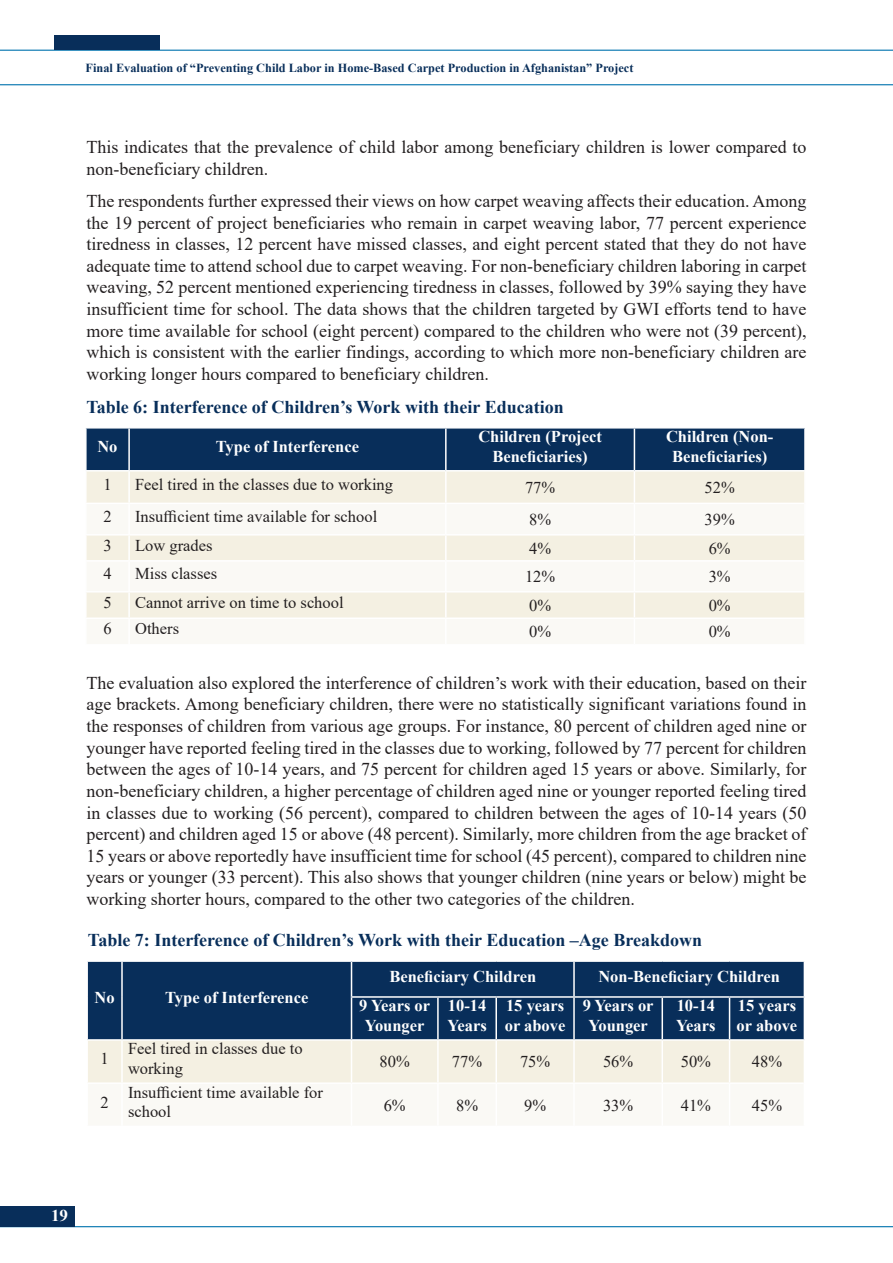
<style>
.page{position:relative;width:893px;height:1263px;background:#fff}
.page>*{position:absolute;margin:0;border:0;box-sizing:border-box;transform-origin:0 0}
.t1{font:18px/21.6px "Times New Roman";color:#231f20;text-align:justify}
.t2{font:700 18px "Times New Roman";color:#082e5a}
.t3{font:16.5px/19.8px "Times New Roman";color:#231f20}
.t4{font:700 16.5px/19.8px "Times New Roman";color:#fff}
.t5{font:700 16.5px "Times New Roman";color:#fff;scale:1.04 1}
.t6{font:700 12.3px "Times New Roman";color:#082e5a}
</style>
<div class="page">
<div style="left:87px;top:429px;width:717px;height:41px;background:#082e5a"></div>
<div style="left:87px;top:471px;width:717px;height:32px;background:#f4f0e2"></div>
<svg style="left:87px;top:536px;width:717px;height:81px;fill:#f4f0e2"></svg>
<hr style="left:128px;top:429px;width:2px;height:41px;background:#fff">
<hr style="left:445px;top:429px;width:2px;height:41px;background:#fff">
<hr style="left:634px;top:429px;width:1px;height:41px;background:#fff">
<hr style="left:128px;top:471px;width:2px;height:32px;background:#fff">
<hr style="left:445px;top:471px;width:2px;height:32px;background:#fff">
<hr style="left:634px;top:471px;width:1px;height:32px;background:#fff">
<hr style="left:128px;top:536px;width:2px;height:24px;background:#fff">
<hr style="left:445px;top:536px;width:2px;height:24px;background:#fff">
<hr style="left:85px;top:560px;width:44px;height:2px;background:#fff">
<hr style="left:129px;top:560px;width:317px;height:2px;background:#fff">
<hr style="left:128px;top:562px;width:2px;height:29px;background:#fff">
<hr style="left:446px;top:560px;width:188px;height:2px;background:#fff">
<hr style="left:445px;top:562px;width:2px;height:29px;background:#fff">
<hr style="left:634px;top:560px;width:170px;height:2px;background:#fff">
<hr style="left:85px;top:591px;width:44px;height:1px;background:#fff">
<hr style="left:129px;top:591px;width:317px;height:1px;background:#fff">
<hr style="left:128px;top:592px;width:2px;height:25px;background:#fff">
<hr style="left:446px;top:591px;width:188px;height:1px;background:#fff">
<hr style="left:445px;top:592px;width:2px;height:25px;background:#fff">
<hr style="left:634px;top:591px;width:170px;height:1px;background:#fff">
<svg style="left:634px;top:536px;width:1px;height:81px"></svg>
<div style="left:88px;top:962px;width:716px;height:77px;background:#082e5a"></div>
<div style="left:88px;top:1041px;width:716px;height:41px;background:#f4f0e2"></div>
<hr style="left:121px;top:962px;width:2px;height:35px;background:#fff">
<hr style="left:351px;top:962px;width:1px;height:34px;background:#fff">
<hr style="left:573px;top:962px;width:2px;height:34px;background:#fff">
<hr style="left:121px;top:997px;width:2px;height:42px;background:#fff">
<hr style="left:351px;top:996px;width:87px;height:2px;background:#fff">
<hr style="left:351px;top:998px;width:1px;height:41px;background:#fff">
<hr style="left:438px;top:996px;width:58px;height:2px;background:#fff">
<hr style="left:437px;top:998px;width:2px;height:41px;background:#fff">
<hr style="left:496px;top:996px;width:78px;height:2px;background:#fff">
<hr style="left:495px;top:998px;width:2px;height:41px;background:#fff">
<hr style="left:574px;top:996px;width:88px;height:2px;background:#fff">
<hr style="left:573px;top:998px;width:2px;height:41px;background:#fff">
<hr style="left:662px;top:996px;width:67px;height:2px;background:#fff">
<hr style="left:661px;top:998px;width:2px;height:41px;background:#fff">
<hr style="left:729px;top:996px;width:76px;height:2px;background:#fff">
<hr style="left:729px;top:998px;width:1px;height:41px;background:#fff">
<hr style="left:121px;top:1041px;width:2px;height:41px;background:#fff">
<hr style="left:351px;top:1041px;width:1px;height:41px;background:#fff">
<hr style="left:437px;top:1041px;width:2px;height:41px;background:#fff">
<hr style="left:495px;top:1041px;width:2px;height:41px;background:#fff">
<hr style="left:573px;top:1041px;width:2px;height:41px;background:#fff">
<hr style="left:661px;top:1041px;width:2px;height:41px;background:#fff">
<hr style="left:729px;top:1041px;width:1px;height:41px;background:#fff">
<hr style="left:0;top:1226px;width:893px;height:1px;background:#0073ae">
<div style="left:0;top:1206px;width:74px;height:20px;background:#082e5a"></div>
<hr style="left:0;top:84px;width:893px;height:1px;background:#0073ae">
<hr style="left:0;top:50px;width:893px;height:1px;background:#0073ae">
<div style="left:54px;top:36px;width:106px;height:14px;background:#082e5a"></div>
<p class="t6" style="left:86px;top:59px;width:549px">Final Evaluation of “Preventing Child Labor in Home-Based Carpet Production in Afghanistan” Project</p>
<p class="t1" style="left:86px;top:135px;width:722px">This indicates that the prevalence of child labor among beneficiary children is lower compared to non-beneficiary children.</p>
<p class="t1" style="left:86px;top:189px;width:722px">The respondents further expressed their views on how carpet weaving affects their education. Among the 19 percent of project beneficiaries who remain in carpet weaving labor, 77 percent experience tiredness in classes, 12 percent have missed classes, and eight percent stated that they do not have adequate time to attend school due to carpet weaving. For non-beneficiary children laboring in carpet weaving, 52 percent mentioned experiencing tiredness in classes, followed by 39% saying they have insufficient time for school. The data shows that the children targeted by GWI efforts tend to have more time available for school (eight percent) compared to the children who were not (39 percent), which is consistent with the earlier findings, according to which more non-beneficiary children are working longer hours compared to beneficiary children.</p>
<p class="t2" style="left:86px;top:394px;width:479px">Table 6: Interference of Children’s Work with their Education</p>
<p class="t4" style="left:97px;top:436px;width:22px">No</p>
<p class="t4" style="left:216px;top:436px;width:145px">Type of Interference</p>
<p class="t4" style="left:478px;top:426px;width:125px">Children (Project</p>
<p class="t4" style="left:492px;top:446px;width:97px">Beneficiaries)</p>
<p class="t4" style="left:666px;top:426px;width:109px">Children (Non-</p>
<p class="t4" style="left:672px;top:446px;width:97px">Beneficiaries)</p>
<p class="t3" style="left:103px;top:474px;width:10px">1</p>
<p class="t3" style="left:135px;top:474px;width:260px">Feel tired in the classes due to working</p>
<p class="t3" style="left:525px;top:477px;width:32px">77%</p>
<p class="t3" style="left:705px;top:477px;width:32px">52%</p>
<p class="t3" style="left:103px;top:506px;width:10px">2</p>
<p class="t3" style="left:135px;top:506px;width:244px">Insufficient time available for school</p>
<p class="t3" style="left:529px;top:509px;width:23px">8%</p>
<p class="t3" style="left:705px;top:509px;width:32px">39%</p>
<p class="t3" style="left:103px;top:535px;width:10px">3</p>
<p class="t3" style="left:135px;top:535px;width:79px">Low grades</p>
<p class="t3" style="left:529px;top:538px;width:23px">4%</p>
<p class="t3" style="left:709px;top:538px;width:23px">6%</p>
<p class="t3" style="left:103px;top:563px;width:10px">4</p>
<p class="t3" style="left:135px;top:563px;width:84px">Miss classes</p>
<p class="t3" style="left:525px;top:566px;width:32px">12%</p>
<p class="t3" style="left:709px;top:566px;width:23px">3%</p>
<p class="t3" style="left:103px;top:592px;width:10px">5</p>
<p class="t3" style="left:135px;top:592px;width:210px">Cannot arrive on time to school</p>
<p class="t3" style="left:529px;top:595px;width:23px">0%</p>
<p class="t3" style="left:709px;top:595px;width:23px">0%</p>
<p class="t3" style="left:103px;top:618px;width:10px">6</p>
<p class="t3" style="left:135px;top:618px;width:45px">Others</p>
<p class="t3" style="left:529px;top:621px;width:23px">0%</p>
<p class="t3" style="left:709px;top:621px;width:23px">0%</p>
<p class="t1" style="left:86px;top:671px;width:722px">The evaluation also explored the interference of children’s work with their education, based on their age brackets. Among beneficiary children, there were no statistically significant variations found in the responses of children from various age groups. For instance, 80 percent of children aged nine or younger have reported feeling tired in the classes due to working, followed by 77 percent for children between the ages of 10-14 years, and 75 percent for children aged 15 years or above. Similarly, for non-beneficiary children, a higher percentage of children aged nine or younger reported feeling tired in classes due to working (56 percent), compared to children between the ages of 10-14 years (50 percent) and children aged 15 or above (48 percent). Similarly, more children from the age bracket of 15 years or above reportedly have insufficient time for school (45 percent), compared to children nine years or younger (33 percent). This also shows that younger children (nine years or below) might be working shorter hours, compared to the other two categories of the children.</p>
<p class="t2" style="left:88px;top:927px;width:616px">Table 7: Interference of Children’s Work with their Education –Age Breakdown</p>
<p class="t4" style="left:94px;top:987px;width:22px">No</p>
<p class="t4" style="left:165px;top:987px;width:145px">Type of Interference</p>
<p class="t3" style="left:100px;top:1048px;width:10px">1</p>
<p class="t3" style="left:128px;top:1038px;width:176px">Feel tired in classes due to working</p>
<p class="t3" style="left:100px;top:1091px;width:10px">2</p>
<p class="t3" style="left:128px;top:1082px;width:196px">Insufficient time available for school</p>
<p class="t4" style="left:389px;top:966px;width:148px">Beneficiary Children</p>
<p class="t4" style="left:598px;top:966px;width:183px">Non-Beneficiary Children</p>
<p class="t4" style="left:359px;top:995px;width:72px;text-align:center">9 Years or<br>Younger</p>
<p class="t4" style="left:447px;top:995px;width:41px">10-14<br>Years</p>
<p class="t4" style="left:505px;top:995px;width:62px">15 years or above</p>
<p class="t4" style="left:583px;top:995px;width:72px;text-align:center">9 Years or<br>Younger</p>
<p class="t4" style="left:676px;top:995px;width:41px">10-14<br>Years</p>
<p class="t4" style="left:737px;top:995px;width:62px">15 years or above</p>
<p class="t3" style="left:380px;top:1051px;width:32px">80%</p>
<p class="t3" style="left:452px;top:1051px;width:32px">77%</p>
<p class="t3" style="left:520px;top:1051px;width:32px">75%</p>
<p class="t3" style="left:603px;top:1051px;width:32px">56%</p>
<p class="t3" style="left:681px;top:1051px;width:32px">50%</p>
<p class="t3" style="left:752px;top:1051px;width:32px">48%</p>
<p class="t3" style="left:384px;top:1094px;width:23px">6%</p>
<p class="t3" style="left:456px;top:1094px;width:23px">8%</p>
<p class="t3" style="left:524px;top:1094px;width:23px">9%</p>
<p class="t3" style="left:603px;top:1094px;width:32px">33%</p>
<p class="t3" style="left:681px;top:1094px;width:32px">41%</p>
<p class="t3" style="left:752px;top:1094px;width:32px">45%</p>
<p class="t5" style="left:51px;top:1204px;width:18px">19</p>
</div>
